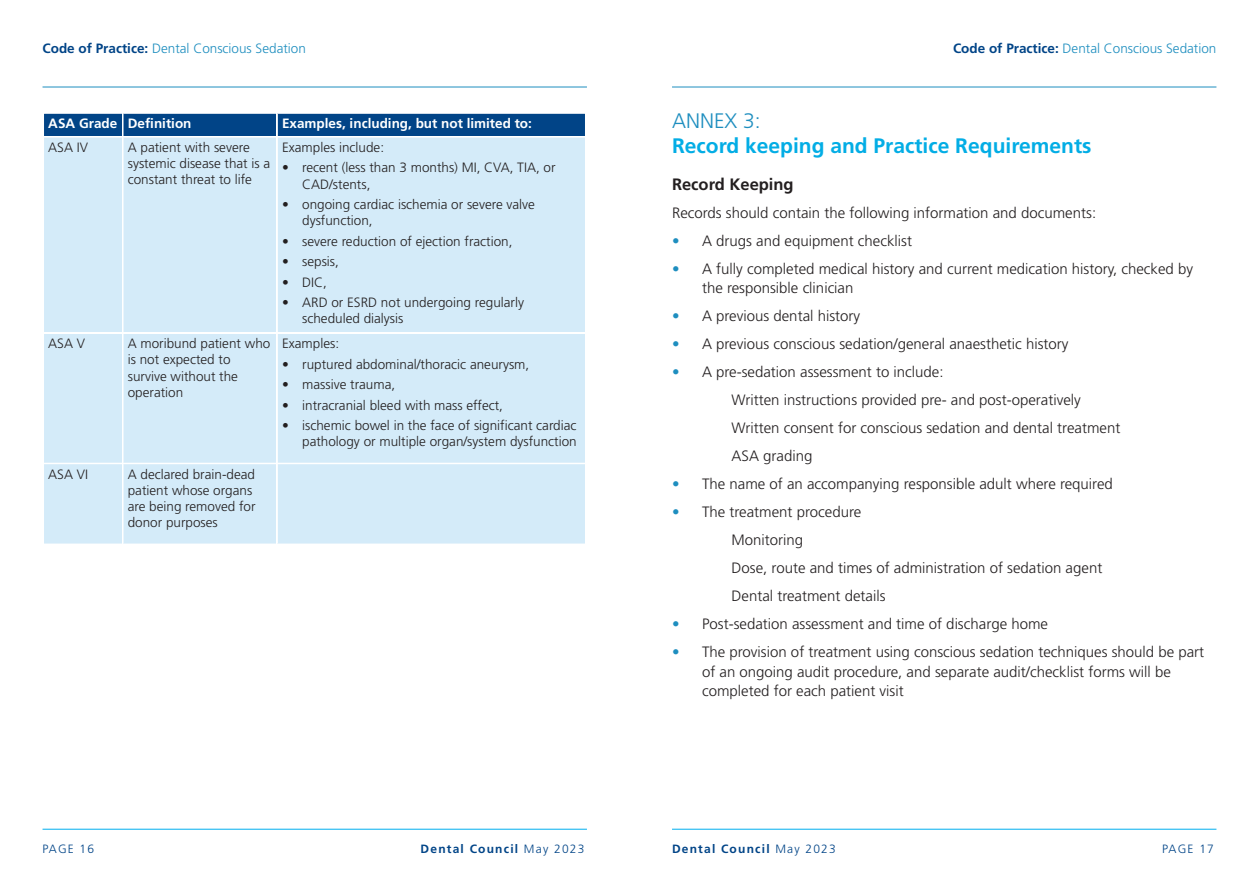
<style>
.page{position:relative;width:1259px;height:893px;background:#fff}
.page>*{position:absolute;margin:0;border:0;box-sizing:border-box;transform-origin:0 0}
.t1{font:700 21px/25.2px "Frutiger";color:#03ade5}
.t2{font:700 16.5px "Frutiger";color:#231f20}
.t3{font:300 15px/19.5px "Frutiger";color:#231f20}
.t4{font:300 13.5px/16.2px "Frutiger";color:#231f20}
.t5{font:300 13.5px "Frutiger";color:#1e8ebf}
.t6{font:700 13.5px "Frutiger";color:#fff}
.t7{font:700 12px "Frutiger";letter-spacing:.1em;color:#014487}
.t8{font:300 12px "Frutiger";letter-spacing:.1em;color:#014487}
.s1{font-weight:700;color:#014487}
.s2{font-weight:300}
.s3{font-weight:300;color:#1e8ebf}
.s4{color:#1e8ebf}
</style>
<div class="page">
<hr style="left:672px;top:829px;width:544px;height:1px;background:#00aeef">
<hr style="left:672px;top:87px;width:544px;height:1px;background:#1e8ebf">
<hr style="left:43px;top:87px;width:544px;height:1px;background:#1e8ebf">
<hr style="left:43px;top:829px;width:544px;height:1px;background:#00aeef">
<div style="left:44px;top:113px;width:541px;height:431px;background:#d4ebf9"></div>
<hr style="left:122px;top:114px;width:1px;height:430px;background:#fff">
<hr style="left:276px;top:114px;width:2px;height:430px;background:#fff">
<hr style="left:44px;top:136px;width:78px;height:2px;background:#fff">
<hr style="left:123px;top:136px;width:153px;height:2px;background:#fff">
<hr style="left:278px;top:136px;width:307px;height:2px;background:#fff">
<hr style="left:44px;top:332px;width:78px;height:2px;background:#fff">
<hr style="left:123px;top:332px;width:153px;height:2px;background:#fff">
<hr style="left:278px;top:332px;width:307px;height:2px;background:#fff">
<hr style="left:44px;top:463px;width:78px;height:1px;background:#fff">
<hr style="left:123px;top:463px;width:153px;height:1px;background:#fff">
<hr style="left:278px;top:463px;width:307px;height:1px;background:#fff">
<p class="t5" style="left:43px;top:43px;width:265px"><span class="s1">Code of Practice:</span> Dental Conscious Sedation</p>
<p class="t6" style="left:48px;top:118px;width:71px">ASA Grade</p>
<p class="t6" style="left:128px;top:118px;width:65px">Definition</p>
<p class="t6" style="left:282px;top:118px;width:251px">Examples, including, but not limited to:</p>
<p class="t4" style="left:48px;top:140px;width:41px">ASA IV</p>
<p class="t4" style="left:128px;top:140px;width:144px">A patient with severe systemic disease that is a constant threat to life</p>
<p class="t4" style="left:282px;top:140px;width:104px">Examples include:</p>
<p class="t4" style="left:302px;top:161px;width:255px;text-indent:-20px">• recent (less than 3 months) MI, CVA, TIA, or<br>CAD/stents,</p>
<p class="t4" style="left:302px;top:197px;width:234px;text-indent:-20px">• ongoing cardiac ischemia or severe valve dysfunction,</p>
<p class="t4" style="left:282px;top:234px;width:232px">• severe reduction of ejection fraction,</p>
<p class="t4" style="left:282px;top:254px;width:58px">• sepsis,</p>
<p class="t4" style="left:282px;top:275px;width:46px">• DIC,</p>
<p class="t4" style="left:302px;top:295px;width:223px;text-indent:-20px">• ARD or ESRD not undergoing regularly scheduled dialysis</p>
<p class="t4" style="left:48px;top:336px;width:38px">ASA V</p>
<p class="t4" style="left:128px;top:336px;width:144px">A moribund patient who is not expected to survive without the operation</p>
<p class="t4" style="left:282px;top:336px;width:58px">Examples:</p>
<p class="t4" style="left:282px;top:357px;width:249px">• ruptured abdominal/thoracic aneurysm,</p>
<p class="t4" style="left:282px;top:377px;width:115px">• massive trauma,</p>
<p class="t4" style="left:282px;top:398px;width:222px">• intracranial bleed with mass effect,</p>
<p class="t4" style="left:282px;top:418px;width:296px;text-align:right">• ischemic bowel in the face of significant cardiac pathology or multiple organ/system dysfunction</p>
<p class="t4" style="left:48px;top:467px;width:41px">ASA VI</p>
<p class="t4" style="left:128px;top:467px;width:129px">A declared brain-dead patient whose organs are being removed for donor purposes</p>
<p class="t8" style="left:43px;top:844px;width:53px">PAGE 16</p>
<p class="t7" style="left:420px;top:844px;width:165px">Dental Council <span class="s2">May 2023</span></p>
<p class="t5" style="left:953px;top:43px;width:265px"><span class="s1">Code of Practice:</span> Dental Conscious Sedation</p>
<p class="t1" style="left:672px;top:110px;width:421px"><span class="s3">ANNEX 3:<br></span>Record keeping and Practice Requirements</p>
<p class="t2" style="left:672px;top:177px;width:123px">Record Keeping</p>
<p class="t3" style="left:672px;top:204px;width:426px">Records should contain the following information and documents:</p>
<p class="t3" style="left:672px;top:232px;width:242px"><span class="s4">•</span> A drugs and equipment checklist</p>
<p class="t3" style="left:702px;top:260px;width:492px;text-indent:-30px"><span class="s4">•</span> A fully completed medical history and current medication history, checked by the responsible clinician</p>
<p class="t3" style="left:672px;top:307px;width:190px"><span class="s4">•</span> A previous dental history</p>
<p class="t3" style="left:672px;top:335px;width:398px"><span class="s4">•</span> A previous conscious sedation/general anaesthetic history</p>
<p class="t3" style="left:672px;top:363px;width:273px"><span class="s4">•</span> A pre-sedation assessment to include:</p>
<p class="t3" style="left:731px;top:391px;width:351px">Written instructions provided pre- and post-operatively</p>
<p class="t3" style="left:731px;top:419px;width:390px">Written consent for conscious sedation and dental treatment</p>
<p class="t3" style="left:731px;top:447px;width:82px">ASA grading</p>
<p class="t3" style="left:672px;top:475px;width:442px"><span class="s4">•</span> The name of an accompanying responsible adult where required</p>
<p class="t3" style="left:672px;top:504px;width:191px"><span class="s4">•</span> The treatment procedure</p>
<p class="t3" style="left:731px;top:532px;width:73px">Monitoring</p>
<p class="t3" style="left:731px;top:560px;width:372px">Dose, route and times of administration of sedation agent</p>
<p class="t3" style="left:731px;top:588px;width:155px">Dental treatment details</p>
<p class="t3" style="left:672px;top:616px;width:377px"><span class="s4">•</span> Post-sedation assessment and time of discharge home</p>
<p class="t3" style="left:702px;top:644px;width:504px;text-indent:-30px"><span class="s4">•</span> The provision of treatment using conscious sedation techniques should be part of an ongoing audit procedure, and separate audit/checklist forms will be completed for each patient visit</p>
<p class="t7" style="left:672px;top:844px;width:165px">Dental Council <span class="s2">May 2023</span></p>
<p class="t8" style="left:1162px;top:844px;width:53px">PAGE 17</p>
</div>
